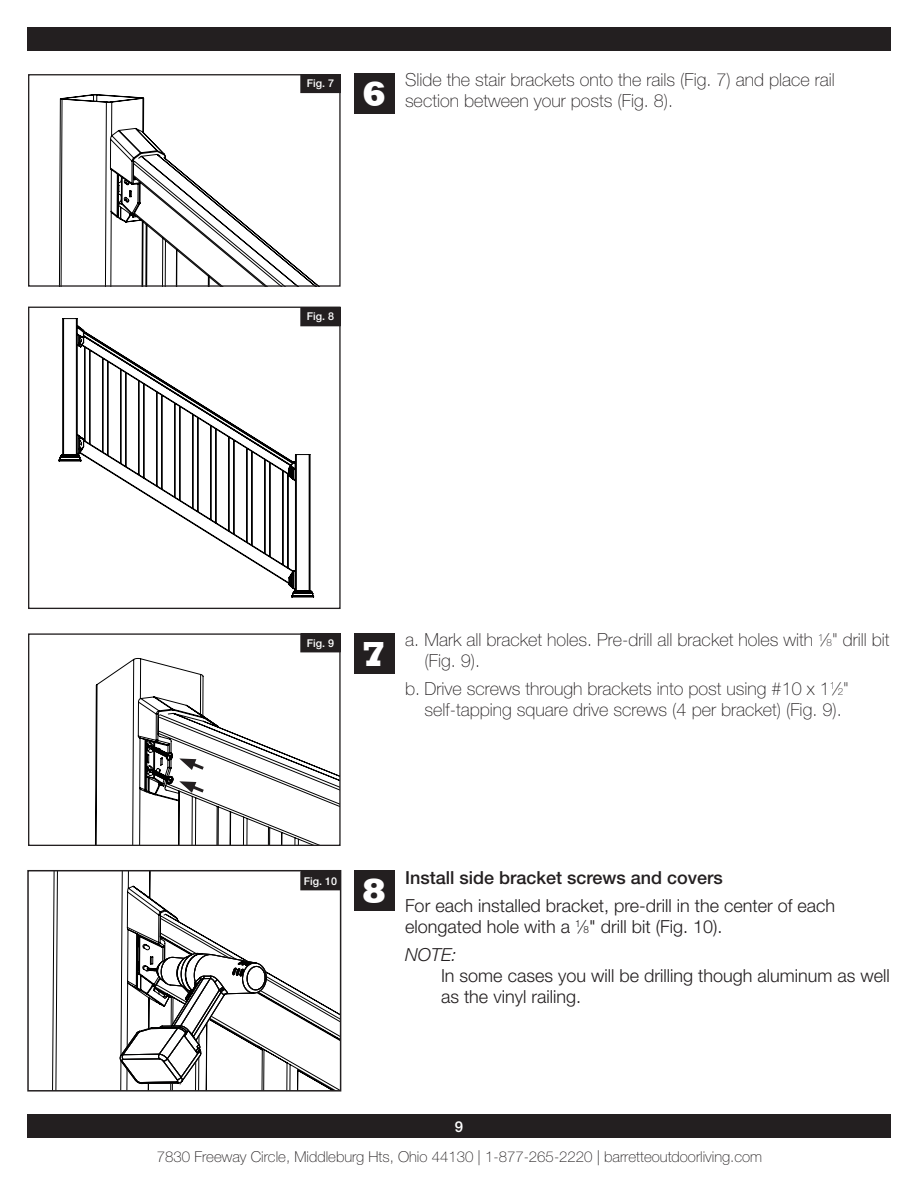
<style>
.page{position:relative;width:918px;height:1188px;background:#fff}
.page>*{position:absolute;margin:0;border:0;box-sizing:border-box;transform-origin:0 0}
.t1{font:800 35.7px "Rockwell";color:#fff}
.t2{font:100 18px/21px "Helvetica Neue LT Std";color:#231f20}
.t3{font:300 18px/21px "Helvetica Neue LT Std";color:#231f20}
.t4{font:500 18px "Helvetica Neue LT Std";color:#231f20}
.t5{font:100 15px "Helvetica Neue LT Std";color:#231f20}
.t6{font:500 15px "Helvetica Neue LT Std";color:#fff}
.t7{font:500 10.8px "Helvetica Neue LT Std";color:#fff}
.s1{font-size:9.9px}
.s2{font-style:italic}
</style>
<div class="page">
<div style="left:27px;top:1115px;width:864px;height:23px;background:#231f20"></div>
<div style="left:27px;top:27px;width:864px;height:24px;background:#231f20"></div>
<svg style="left:58px;top:94px;width:260px;height:191px"></svg>
<div style="left:28px;top:74px;width:313px;height:213px;border:1px solid #231f20"></div>
<svg style="left:95px;top:658px;width:244px;height:186px"></svg>
<div style="left:28px;top:633px;width:313px;height:213px;border:1px solid #231f20"></div>
<div style="left:28px;top:307px;width:313px;height:302px;border:1px solid #231f20"></div>
<div style="left:301px;top:75px;width:39px;height:18px;background:#231f20"></div>
<div style="left:300px;top:74px;width:41px;height:19px;border:1px solid #231f20"></div>
<div style="left:301px;top:634px;width:39px;height:18px;background:#231f20"></div>
<div style="left:300px;top:633px;width:41px;height:19px;border:1px solid #231f20"></div>
<div style="left:301px;top:308px;width:39px;height:18px;background:#231f20"></div>
<div style="left:300px;top:307px;width:41px;height:19px;border:1px solid #231f20"></div>
<div style="left:354px;top:73px;width:40px;height:41px;background:#231f20"></div>
<div style="left:354px;top:633px;width:40px;height:41px;background:#231f20"></div>
<svg style="left:59px;top:318px;width:255px;height:280px"></svg>
<svg style="left:179px;top:758px;width:28px;height:14px"></svg>
<svg style="left:179px;top:781px;width:28px;height:14px"></svg>
<div style="left:354px;top:871px;width:40px;height:40px;background:#231f20"></div>
<svg style="left:52px;top:873px;width:286px;height:216px"></svg>
<svg style="left:119px;top:946px;width:157px;height:142px"></svg>
<div style="left:27px;top:870px;width:314px;height:222px;border:2px solid #231f20"></div>
<p class="t7" style="left:307px;top:77px;width:29px">Fig. 7</p>
<p class="t1" style="left:362px;top:73px;width:26px">6</p>
<p class="t2" style="left:405px;top:69px;width:431px">Slide the stair brackets onto the rails (Fig. 7) and place rail section between your posts (Fig. 8).</p>
<p class="t7" style="left:307px;top:310px;width:29px">Fig. 8</p>
<p class="t7" style="left:307px;top:636px;width:29px">Fig. 9</p>
<p class="t1" style="left:362px;top:633px;width:26px">7</p>
<p class="t2" style="left:424px;top:629px;width:467px;text-indent:-20px">a. Mark all bracket holes. Pre-drill all bracket holes with <sup>1</sup>⁄<span class="s1">8</span>" drill bit (Fig. 9).</p>
<p class="t2" style="left:424px;top:678px;width:426px;text-indent:-19px">b. Drive screws through brackets into post using #10 x 1<sup>1</sup>⁄<span class="s1">2</span>" self-tapping square drive screws (4 per bracket) (Fig. 9).</p>
<p class="t7" style="left:304px;top:874px;width:35px">Fig. 10</p>
<p class="t1" style="left:362px;top:871px;width:26px">8</p>
<p class="t4" style="left:405px;top:867px;width:319px">Install side bracket screws and covers</p>
<p class="t3" style="left:405px;top:895px;width:432px">For each installed bracket, pre-drill in the center of each elongated hole with a <sup>1</sup>⁄<span class="s1">8</span>" drill bit (Fig. 10).</p>
<p class="t3" style="left:441px;top:943px;width:450px;text-indent:-36px"><span class="s2">NOTE:<br></span>In some cases you will be drilling though aluminum as well as the vinyl railing.</p>
<p class="t6" style="left:455px;top:1118px;width:10px">9</p>
<p class="t5" style="left:157px;top:1148px;width:607px">7830 Freeway Circle, Middleburg Hts, Ohio 44130 | 1-877-265-2220 | barretteoutdoorliving.com</p>
</div>
